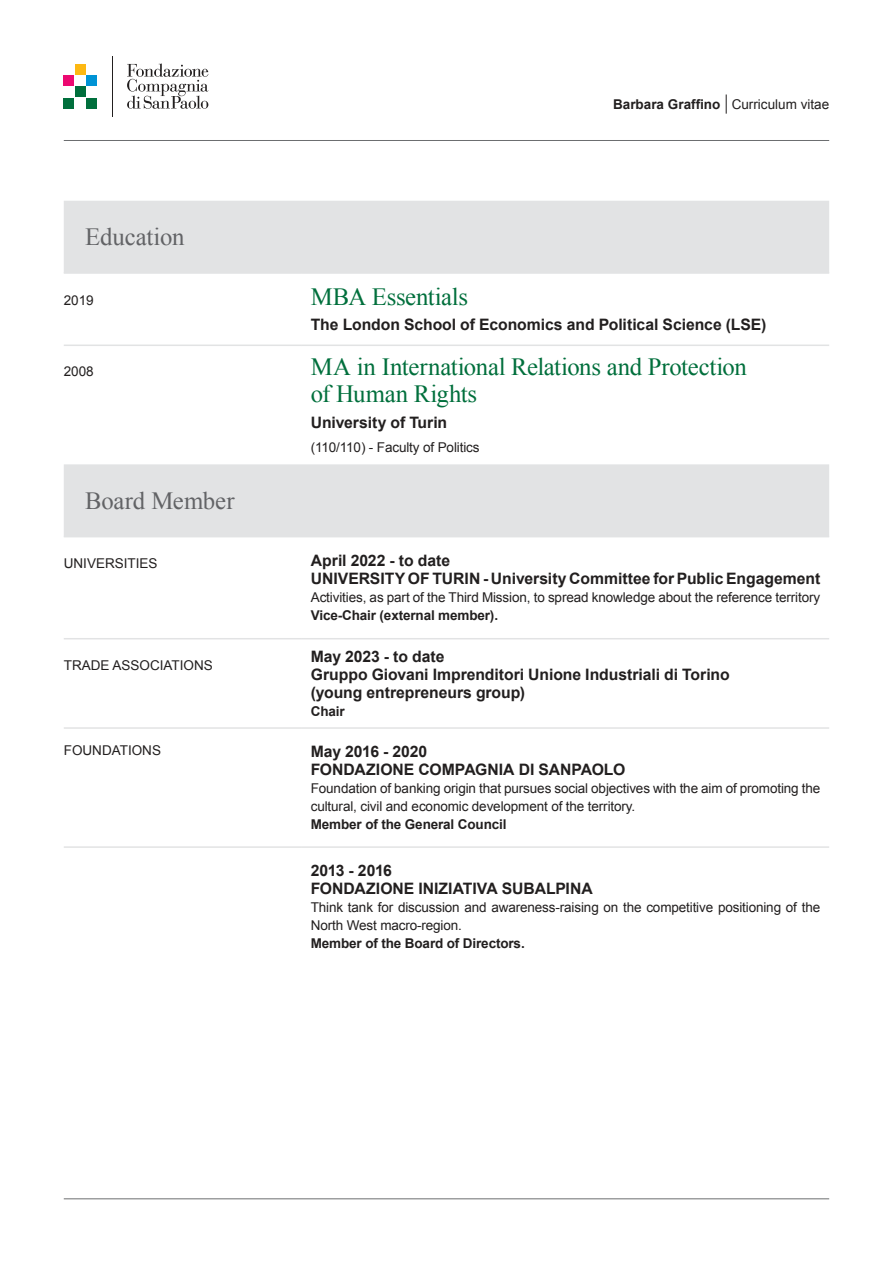
<style>
.page{position:relative;width:893px;height:1263px;background:#fff}
.page>*{position:absolute;margin:0;border:0;box-sizing:border-box;transform-origin:0 0}
.t1{font:24.75px/27px "Times New Roman";letter-spacing:-.015em;color:#006f3c}
.t2{font:24.75px "Times New Roman";letter-spacing:-.005em;color:#626366}
.t3{font:700 15.75px/18px "Arial";letter-spacing:-.005em;color:#221f1f}
.t4{font:13.5px/18px "Arial";letter-spacing:-.01em;color:#221f1f}
.t5{font:700 13.5px "Arial";letter-spacing:-.01em;color:#221f1f}
.s1{font-weight:400}
</style>
<div class="page">
<hr style="left:112px;top:56px;width:1px;height:61px;background:#221f1f">
<div style="left:75px;top:87px;width:10px;height:10px;background:#006f3c"></div>
<div style="left:75px;top:64px;width:10px;height:10px;background:#fdb812"></div>
<div style="left:64px;top:75px;width:10px;height:11px;background:#ec0971"></div>
<div style="left:64px;top:98px;width:10px;height:10px;background:#006f3c"></div>
<div style="left:87px;top:75px;width:10px;height:11px;background:#0093d5"></div>
<div style="left:87px;top:98px;width:10px;height:10px;background:#006f3c"></div>
<svg style="left:127px;top:63px;width:81px;height:46px"></svg>
<hr style="left:64px;top:140px;width:765px;height:1px;background:#6c6e70">
<hr style="left:64px;top:1198px;width:765px;height:1px;background:#6c6e70">
<svg style="left:726px;top:95px;width:1px;height:19px"></svg>
<svg style="left:64px;top:201px;width:765px;height:335px"></svg>
<hr style="left:64px;top:272px;width:238px;height:2px;background:#e2e3e4">
<hr style="left:302px;top:272px;width:527px;height:2px;background:#e2e3e4">
<hr style="left:64px;top:345px;width:238px;height:1px;background:#e2e3e4">
<hr style="left:302px;top:345px;width:527px;height:1px;background:#e2e3e4">
<hr style="left:64px;top:536px;width:238px;height:1px;background:#e2e3e4">
<hr style="left:302px;top:536px;width:527px;height:1px;background:#e2e3e4">
<hr style="left:64px;top:638px;width:238px;height:1px;background:#e2e3e4">
<hr style="left:302px;top:638px;width:527px;height:1px;background:#e2e3e4">
<hr style="left:64px;top:727px;width:238px;height:2px;background:#e2e3e4">
<hr style="left:302px;top:727px;width:527px;height:2px;background:#e2e3e4">
<hr style="left:64px;top:846px;width:238px;height:2px;background:#e2e3e4">
<hr style="left:302px;top:846px;width:527px;height:2px;background:#e2e3e4">
<h1 class="t2" style="left:85px;top:221px;width:101px">Education</h1>
<p class="t5" style="left:613px;top:95px;width:218px">Barbara Graffino <span class="s1">Curriculum vitae</span></p>
<p class="t4" style="left:64px;top:292px;width:32px">2019</p>
<h1 class="t1" style="left:311px;top:283px;width:159px">MBA Essentials</h1>
<p class="t3" style="left:311px;top:317px;width:457px">The London School of Economics and Political Science (LSE)</p>
<p class="t4" style="left:64px;top:364px;width:32px">2008</p>
<h1 class="t1" style="left:311px;top:353px;width:437px">MA in International Relations and Protection of Human Rights</h1>
<p class="t3" style="left:311px;top:415px;width:138px">University of Turin</p>
<p class="t4" style="left:311px;top:439px;width:170px">(110/110) - Faculty of Politics</p>
<h1 class="t2" style="left:85px;top:484px;width:151px">Board Member</h1>
<p class="t4" style="left:64px;top:555px;width:95px">UNIVERSITIES</p>
<p class="t3" style="left:311px;top:553px;width:511px">April 2022 - to date<br>UNIVERSITY OF TURIN - University Committee for Public Engagement</p>
<p class="t4" style="left:311px;top:590px;width:511px">Activities, as part of the Third Mission, to spread knowledge about the reference territory</p>
<p class="t5" style="left:311px;top:611px;width:189px">Vice-Chair (external member).</p>
<p class="t4" style="left:64px;top:657px;width:151px">TRADE ASSOCIATIONS</p>
<p class="t3" style="left:311px;top:649px;width:420px">May 2023 - to date<br>Gruppo Giovani Imprenditori Unione Industriali di Torino (young entrepreneurs group)</p>
<p class="t5" style="left:311px;top:706px;width:35px">Chair</p>
<p class="t4" style="left:64px;top:742px;width:99px">FOUNDATIONS</p>
<p class="t3" style="left:311px;top:744px;width:316px">May 2016 - 2020<br>FONDAZIONE COMPAGNIA DI SANPAOLO</p>
<p class="t4" style="left:311px;top:781px;width:511px">Foundation of banking origin that pursues social objectives with the aim of promoting the cultural, civil and economic development of the territory.</p>
<p class="t5" style="left:311px;top:819px;width:197px">Member of the General Council</p>
<p class="t3" style="left:311px;top:863px;width:283px">2013 - 2016<br>FONDAZIONE INIZIATIVA SUBALPINA</p>
<p class="t4" style="left:311px;top:900px;width:511px">Think tank for discussion and awareness-raising on the competitive positioning of the<br>North West macro-region.</p>
<p class="t5" style="left:311px;top:938px;width:215px">Member of the Board of Directors.</p>
</div>
